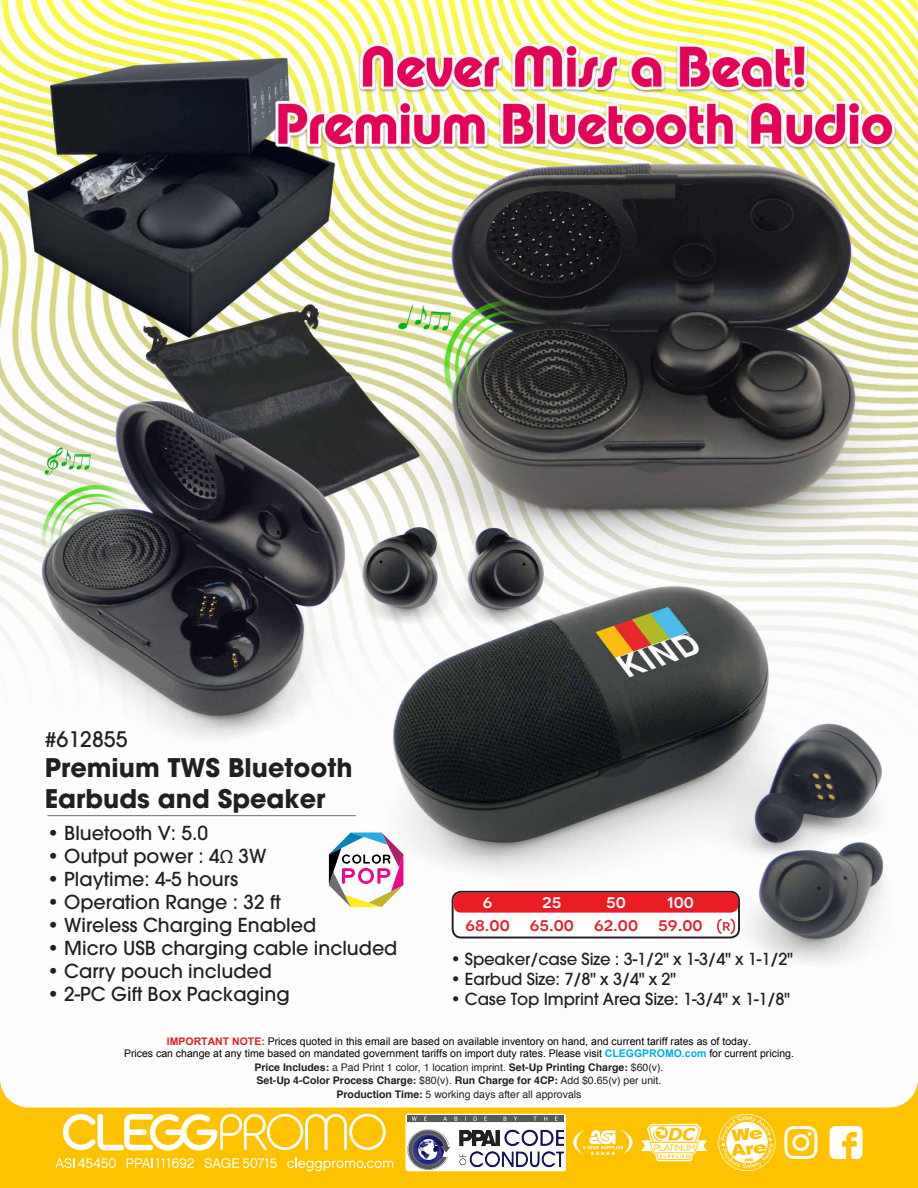
<style>
.page{position:relative;width:918px;height:1188px;background:#ffc200}
.page>*{position:absolute;margin:0;border:0;box-sizing:border-box;transform-origin:0 0}
.t1{font:700 25.5px/30.6px "Avant Garde";color:#231f20}
.t2{font:500 21.3px "Avant Garde";color:#231f20}
.t3{font:500 19.2px "Avant Garde";color:#231f20}
.t4{font:500 19.2px "Novecentosanswide";color:#ea1c24}
.t5{font:500 19.2px "Novecentosanswide";color:#fff}
.t6{font:500 16.5px "Avant Garde";letter-spacing:-.01em;color:#231f20}
.t7{font:10.5px/12px "Arial";color:#000;text-align:center}
.t8{font:10.5px/13.5px "Helvetica";color:#231f20;text-align:center}
.s1{font-family:"Myriad Pro";font-weight:400}
.s2{font-weight:700;color:#e81f27}
.s3{font-weight:700;color:#00adee}
.s4{font-weight:700}
</style>
<div class="page">
<img style="left:0;top:0;width:918px;height:1108px">
<svg style="left:830px;top:1126px;width:33px;height:33px"></svg>
<svg style="left:573px;top:1129px;width:60px;height:26px"></svg>
<svg style="left:641px;top:1124px;width:66px;height:37px"></svg>
<div style="left:405px;top:1114px;width:161px;height:57px;background:#fff;border-radius:2px"></div>
<img style="left:408px;top:1115px;width:156px;height:55px">
<svg style="left:784px;top:1126px;width:33px;height:33px"></svg>
<svg style="left:63px;top:1114px;width:323px;height:37px"></svg>
<svg style="left:287px;top:1158px;width:106px;height:13px"></svg>
<svg style="left:55px;top:1158px;width:61px;height:10px"></svg>
<svg style="left:127px;top:1158px;width:67px;height:10px"></svg>
<svg style="left:204px;top:1158px;width:73px;height:10px"></svg>
<svg style="left:718px;top:1114px;width:58px;height:57px"></svg>
<div style="left:240px;top:1061px;width:438px;height:42px;background:#fff;border-radius:7px"></div>
<hr style="left:47px;top:815px;width:309px;height:1px;background:#808184">
<div style="left:453px;top:892px;width:286px;height:46px;background:#fff;border-radius:9px"></div>
<div style="left:452px;top:891px;width:288px;height:47px;border:2px solid #231f20;border-radius:9px"></div>
<svg style="left:717px;top:919px;width:18px;height:15px"></svg>
<div style="left:453px;top:893px;width:285px;height:20px;background:#ea1c24;border-radius:8px"></div>
<svg style="left:329px;top:833px;width:74px;height:74px;background:#d1bec5"></svg>
<h2 class="t2" style="left:45px;top:726px;width:84px">#612855</h2>
<h1 class="t1" style="left:45px;top:753px;width:309px">Premium TWS Bluetooth<br>Earbuds and Speaker</h1>
<h3 class="t3" style="left:47px;top:821px;width:162px">• Bluetooth V: 5.0</h3>
<h3 class="t3" style="left:47px;top:844px;width:221px">• Output power : 4<span class="s1">Ω</span> 3W</h3>
<h3 class="t3" style="left:47px;top:867px;width:192px">• Playtime: 4-5 hours</h3>
<h3 class="t3" style="left:47px;top:890px;width:235px">• Operation Range : 32 ft</h3>
<h3 class="t3" style="left:47px;top:913px;width:270px">• Wireless Charging Enabled</h3>
<h3 class="t3" style="left:47px;top:936px;width:352px">• Micro USB charging cable included</h3>
<h3 class="t3" style="left:47px;top:959px;width:226px">• Carry pouch included</h3>
<h3 class="t3" style="left:47px;top:982px;width:244px">• 2-PC Gift Box Packaging</h3>
<h3 class="t5" style="left:667px;top:890px;width:29px">100</h3>
<h3 class="t4" style="left:658px;top:913px;width:46px">59.00</h3>
<h3 class="t6" style="left:451px;top:949px;width:344px">• Speaker/case Size : 3-1/2" x 1-3/4" x 1-1/2"</h3>
<h3 class="t6" style="left:451px;top:969px;width:227px">• Earbud Size: 7/8" x 3/4" x 2"</h3>
<h3 class="t6" style="left:451px;top:988px;width:341px">• Case Top Imprint Area Size: 1-3/4" x 1-1/8"</h3>
<h3 class="t5" style="left:542px;top:890px;width:21px">25</h3>
<h3 class="t4" style="left:530px;top:913px;width:46px">65.00</h3>
<h3 class="t5" style="left:606px;top:890px;width:21px">50</h3>
<h3 class="t4" style="left:594px;top:913px;width:46px">62.00</h3>
<h3 class="t5" style="left:483px;top:890px;width:11px">6</h3>
<h3 class="t4" style="left:465px;top:913px;width:46px">68.00</h3>
<p class="t7" style="left:124px;top:1036px;width:671px"><span class="s2">IMPORTANT NOTE:</span> Prices quoted in this email are based on available inventory on hand, and current tariff rates as of today.<br>Prices can change at any time based on mandated government tariffs on import duty rates. Please visit <span class="s3">CLEGGPROMO.com</span> for current pricing.</p>
<p class="t8" style="left:254px;top:1061px;width:411px"><span class="s4">Price Includes:</span> a Pad Print 1 color, 1 location imprint. <span class="s4">Set-Up Printing Charge:</span> $60(v).<br><span class="s4">Set-Up 4-Color Process Charge:</span> $80(v). <span class="s4">Run Charge for 4CP:</span> Add $0.65(v) per unit.<br><span class="s4">Production Time:</span> 5 working days after all approvals</p>
</div>
